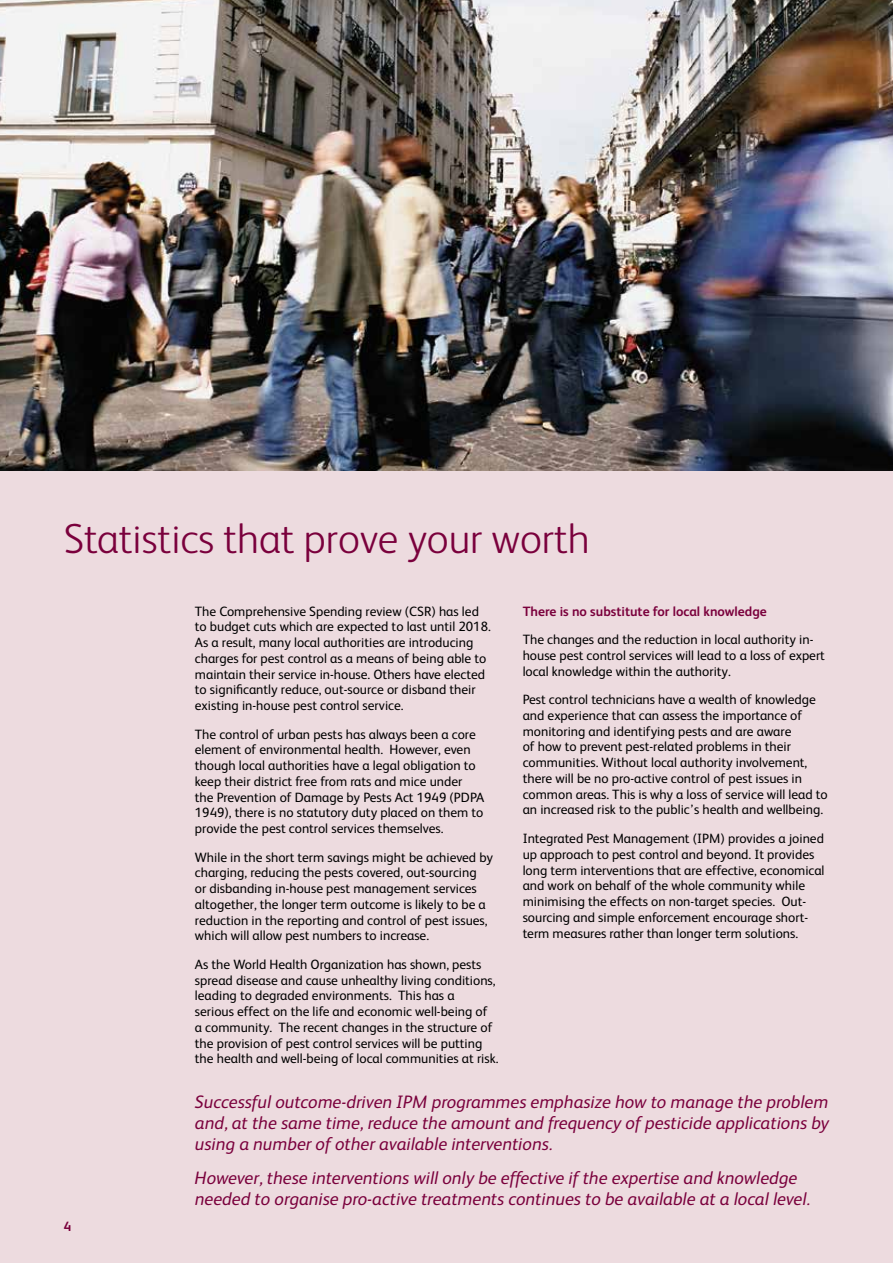
<style>
.page{position:relative;width:893px;height:1263px;background:#eddbdf}
.page>*{position:absolute;margin:0;border:0;box-sizing:border-box;transform-origin:0 0}
.t1{font:300 42px "FS Albert";color:#7a003c}
.t2{font:italic 18px/21px "FS Albert";color:#7a003c;text-align:justify}
.t3{font:13.5px/15.8px "FS Albert";color:#000}
.t4{font:700 13.5px "FS Albert";color:#7a003c}
</style>
<div class="page">
<img style="left:0;top:0;width:893px;height:471px">
<h1 class="t1" style="left:64px;top:514px;width:528px">Statistics that prove your worth</h1>
<p class="t3" style="left:195px;top:603px;width:297px">The Comprehensive Spending review (CSR) has led to budget cuts which are expected to last until 2018.<br>As a result, many local authorities are introducing charges for pest control as a means of being able to maintain their service in-house. Others have elected to significantly reduce, out-source or disband their existing in-house pest control service.</p>
<p class="t3" style="left:195px;top:726px;width:291px">The control of urban pests has always been a core element of environmental health. However, even though local authorities have a legal obligation to keep their district free from rats and mice under the Prevention of Damage by Pests Act 1949 (PDPA 1949), there is no statutory duty placed on them to provide the pest control services themselves.</p>
<p class="t3" style="left:195px;top:849px;width:300px">While in the short term savings might be achieved by charging, reducing the pests covered, out-sourcing<br>or disbanding in-house pest management services altogether, the longer term outcome is likely to be a reduction in the reporting and control of pest issues, which will allow pest numbers to increase.</p>
<p class="t3" style="left:195px;top:956px;width:305px">As the World Health Organization has shown, pests spread disease and cause unhealthy living conditions, leading to degraded environments. This has a<br>serious effect on the life and economic well-being of<br>a community. The recent changes in the structure of the provision of pest control services will be putting the health and well-being of local communities at risk.</p>
<p class="t4" style="left:523px;top:603px;width:246px">There is no substitute for local knowledge</p>
<p class="t3" style="left:523px;top:632px;width:304px">The changes and the reduction in local authority in&shy;house pest control services will lead to a loss of expert local knowledge within the authority.</p>
<p class="t3" style="left:523px;top:692px;width:307px">Pest control technicians have a wealth of knowledge and experience that can assess the importance of monitoring and identifying pests and are aware<br>of how to prevent pest-related problems in their communities. Without local authority involvement, there will be no pro-active control of pest issues in common areas. This is why a loss of service will lead to an increased risk to the public’s health and wellbeing.</p>
<p class="t3" style="left:523px;top:830px;width:303px">Integrated Pest Management (IPM) provides a joined up approach to pest control and beyond. It provides long term interventions that are effective, economical and work on behalf of the whole community while minimising the effects on non-target species. Out&shy;sourcing and simple enforcement encourage short&shy;term measures rather than longer term solutions.</p>
<p class="t4" style="left:64px;top:1219px;width:9px">4</p>
<h2 class="t2" style="left:195px;top:1091px;width:636px">Successful outcome-driven IPM programmes emphasize how to manage the problem and, at the same time, reduce the amount and frequency of pesticide applications by using a number of other available interventions.</h2>
<h2 class="t2" style="left:195px;top:1167px;width:617px">However, these interventions will only be effective if the expertise and knowledge needed to organise pro-active treatments continues to be available at a local level.</h2>
</div>
